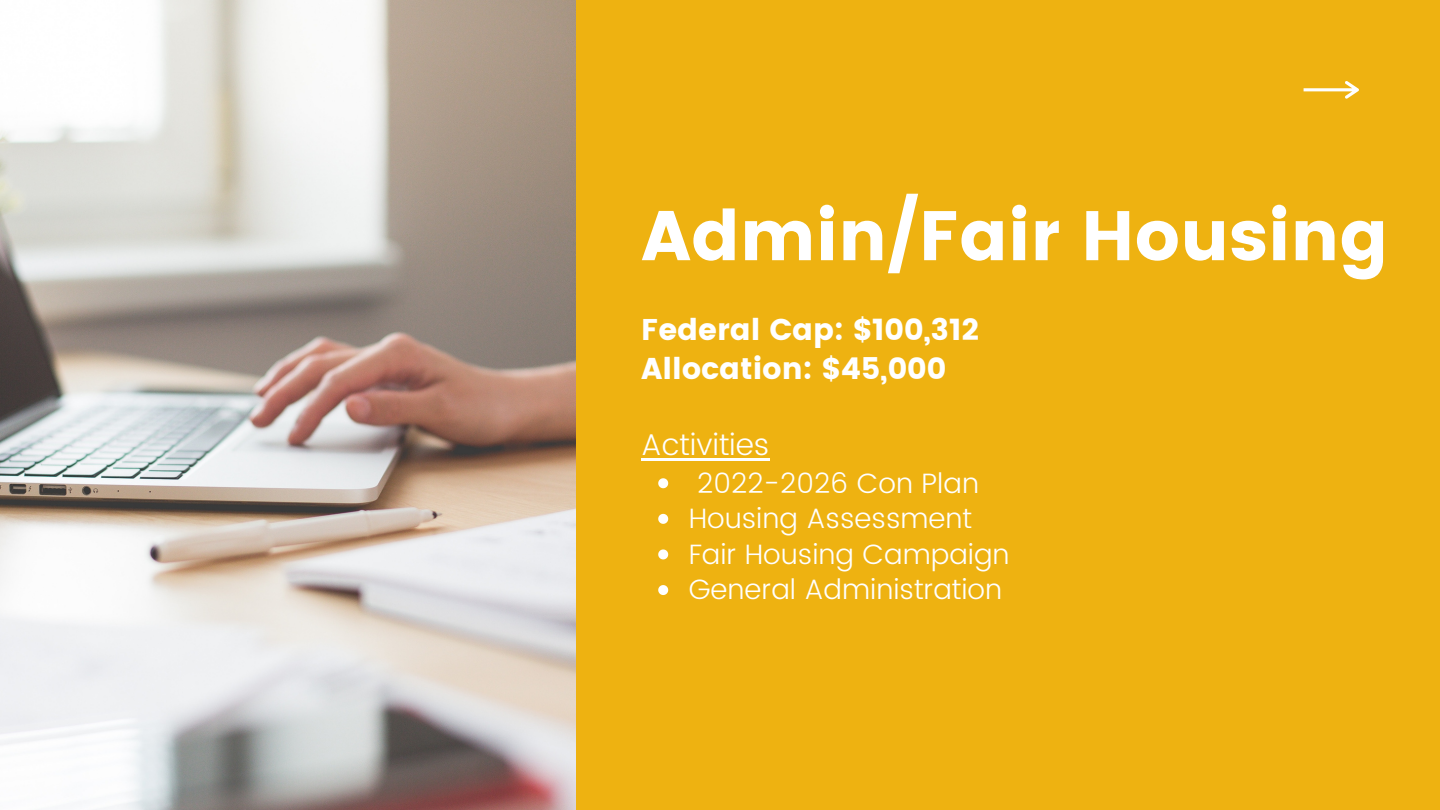
<style>
.page{position:relative;width:1440px;height:810px;background:#eeb211}
.page>*{position:absolute;margin:0;border:0;box-sizing:border-box;transform-origin:0 0}
.t1{font:70px "Poppins";color:#fff}
.t2{font:30px "Poppins";color:#fff}
.t3{font:300 30px "Poppins";color:#fff}
.t4{font:300 28px "Poppins";color:#fff}
</style>
<div class="page">
<img style="left:0;top:0;width:575px;height:810px">
<svg style="left:658px;top:478px;width:10px;height:10px"></svg>
<svg style="left:658px;top:514px;width:10px;height:10px"></svg>
<svg style="left:658px;top:549px;width:10px;height:10px"></svg>
<svg style="left:658px;top:585px;width:10px;height:10px"></svg>
<hr style="left:641px;top:458px;width:129px;height:3px;background:#fff">
<svg style="left:1304px;top:81px;width:55px;height:18px"></svg>
<p class="t1" style="left:641px;top:195px;width:749px">Admin/Fair Housing</p>
<p class="t2" style="left:641px;top:312px;width:339px">Federal Cap: $100,312</p>
<p class="t2" style="left:641px;top:351px;width:307px">Allocation: $45,000</p>
<p class="t3" style="left:641px;top:428px;width:130px">Activities</p>
<p class="t4" style="left:697px;top:466px;width:283px">2022-2026 Con Plan</p>
<p class="t4" style="left:689px;top:502px;width:285px">Housing Assessment</p>
<p class="t4" style="left:689px;top:538px;width:322px">Fair Housing Campaign</p>
<p class="t4" style="left:689px;top:573px;width:315px">General Administration</p>
</div>
